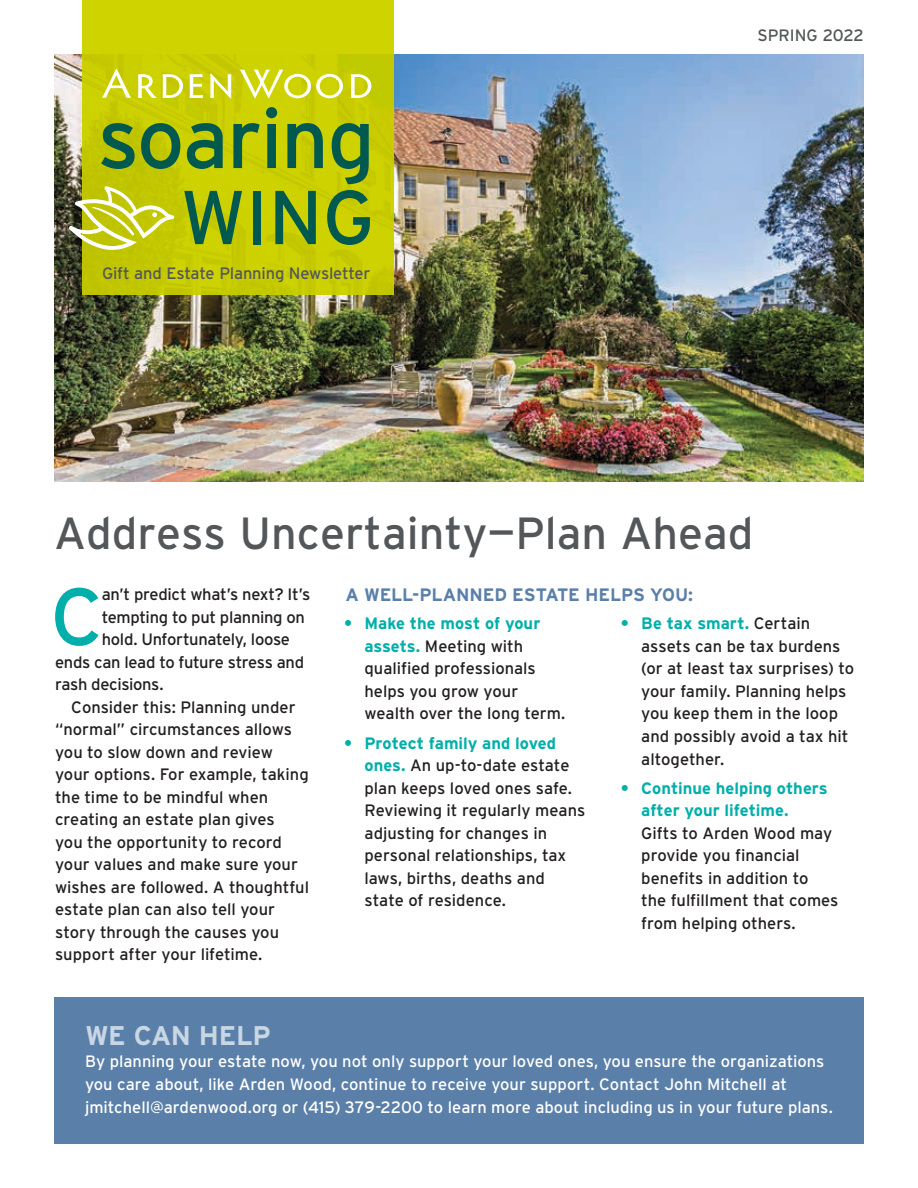
<style>
.page{position:relative;width:918px;height:1188px;background:#fff}
.page>*{position:absolute;margin:0;border:0;box-sizing:border-box;transform-origin:0 0}
.t1{font:84px "Interstate";letter-spacing:-.02em;color:#00594f}
.t2{font:80.85px "Interstate";color:#00afaa}
.t3{font:76.05px "Interstate";color:#00594f}
.t4{font:45px "Interstate";color:#54575a}
.t5{font:700 27px "Interstate";letter-spacing:-.015em;color:#c9d6e3}
.t6{font:700 18px "Interstate";letter-spacing:-.01em;color:#5a7fa9}
.t7{font:16.5px/22.5px "Interstate";color:#231f20}
.t8{font:16.5px/22.5px "Interstate";color:#fff}
.t9{font:16.5px "Interstate";letter-spacing:-.02em;color:#231f20}
.t10{font:16.5px "Interstate";letter-spacing:-.01em;color:#54575a}
.s1{font-weight:700;color:#00afaa}
</style>
<div class="page">
<img style="left:54px;top:54px;width:810px;height:428px">
<div style="left:82px;top:0;width:311px;height:295px;background:#cfd400"></div>
<svg style="left:210px;top:74px;width:21px;height:24px"></svg>
<svg style="left:190px;top:74px;width:13px;height:24px"></svg>
<svg style="left:163px;top:74px;width:20px;height:24px"></svg>
<svg style="left:138px;top:74px;width:19px;height:24px"></svg>
<svg style="left:102px;top:69px;width:29px;height:29px"></svg>
<svg style="left:351px;top:74px;width:20px;height:24px"></svg>
<svg style="left:240px;top:70px;width:103px;height:28px"></svg>
<svg style="left:69px;top:186px;width:105px;height:64px"></svg>
<div style="left:54px;top:997px;width:810px;height:147px;background:#5a7fa9"></div>
<h1 class="t1" style="left:97px;top:91px;width:279px">soaring</h1>
<h1 class="t3" style="left:180px;top:175px;width:196px">WING</h1>
<h1 class="t10" style="left:102px;top:264px;width:270px">Gift and Estate Planning Newsletter</h1>
<p class="t10" style="left:757px;top:26px;width:108px">SPRING 2022</p>
<h1 class="t4" style="left:54px;top:508px;width:701px">Address Uncertainty—Plan Ahead</h1>
<p class="t2" style="left:50px;top:571px;width:54px">C</p>
<p class="t9" style="left:102px;top:585px;width:210px">an’t predict what’s next? It’s</p>
<h2 class="t6" style="left:345px;top:585px;width:349px">A WELL-PLANNED ESTATE HELPS YOU:</h2>
<p class="t7" style="left:365px;top:612px;width:202px;text-indent:-20px"><span class="s1">• Make the most of your assets.</span> Meeting with qualified professionals helps you grow your wealth over the long term.</p>
<p class="t7" style="left:365px;top:731px;width:222px;text-indent:-20px"><span class="s1">• Protect family and loved ones.</span> An up-to-date estate plan keeps loved ones safe.<br>Reviewing it regularly means adjusting for changes in personal relationships, tax laws, births, deaths and state of residence.</p>
<p class="t9" style="left:102px;top:608px;width:205px">tempting to put planning on</p>
<p class="t9" style="left:102px;top:630px;width:190px">hold. Unfortunately, loose</p>
<p class="t9" style="left:55px;top:653px;width:251px">ends can lead to future stress and</p>
<p class="t9" style="left:55px;top:675px;width:110px">rash decisions.</p>
<p class="t7" style="left:55px;top:695px;width:255px;text-indent:16px">Consider this: Planning under “normal” circumstances allows you to slow down and review your options. For example, taking the time to be mindful when creating an estate plan gives<br>you the opportunity to record your values and make sure your wishes are followed. A thoughtful estate plan can also tell your story through the causes you support after your lifetime.</p>
<p class="t7" style="left:641px;top:612px;width:214px;text-indent:-20px"><span class="s1">• Be tax smart.</span> Certain assets can be tax burdens (or at least tax surprises) to your family. Planning helps you keep them in the loop and possibly avoid a tax hit altogether.</p>
<p class="t7" style="left:641px;top:777px;width:199px;text-indent:-20px"><span class="s1">• Continue helping others after your lifetime.<br></span>Gifts to Arden Wood may provide you financial benefits in addition to<br>the fulfillment that comes from helping others.</p>
<h3 class="t5" style="left:85px;top:1020px;width:187px">WE CAN HELP</h3>
<p class="t8" style="left:85px;top:1050px;width:749px">By planning your estate now, you not only support your loved ones, you ensure the organizations you care about, like Arden Wood, continue to receive your support. Contact John Mitchell at jmitchell@ardenwood.org or (415) 379-2200 to learn more about including us in your future plans.</p>
</div>
